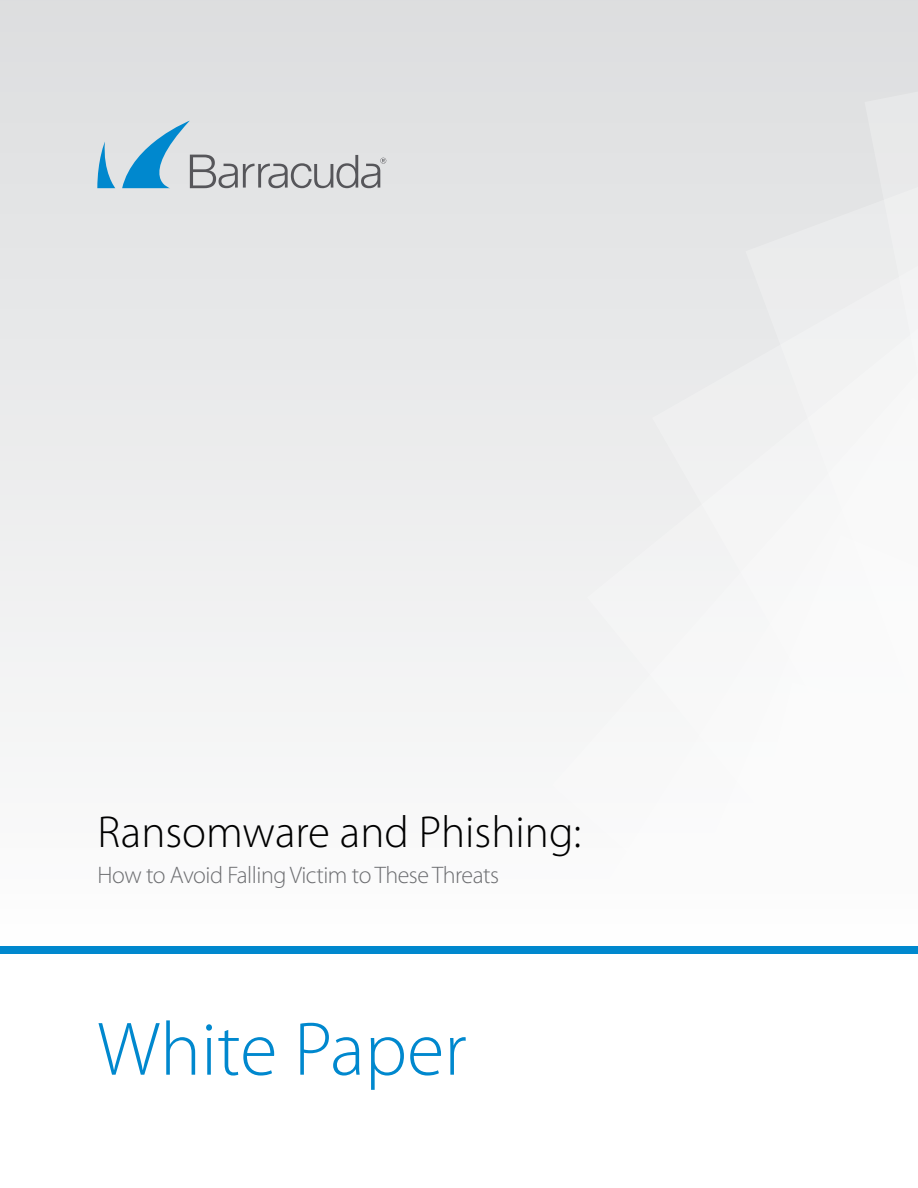
<style>
.page{position:relative;width:918px;height:1188px;background:#fff}
.page>*{position:absolute;margin:0;border:0;box-sizing:border-box;transform-origin:0 0}
.t1{font:300 76.5px "Myriad Pro";color:#0088ce}
.t2{font:300 45px "Myriad Pro";color:#000}
.t3{font:300 24px "Myriad Pro";letter-spacing:-.02em;color:#6d6e71}
</style>
<div class="page">
<div style="left:0;top:0;width:918px;height:950px;background:linear-gradient(to bottom,#dddedf,#fbfcfc)"></div>
<svg style="left:552px;top:273px;width:35px;height:674px;fill:#f1f1f2"></svg>
<svg style="left:587px;top:166px;width:65px;height:781px;fill:#eff0f0"></svg>
<svg style="left:652px;top:78px;width:93px;height:869px;fill:#f2f2f2"></svg>
<svg style="left:745px;top:12px;width:120px;height:935px;fill:#f5f5f5"></svg>
<svg style="left:865px;top:0;width:53px;height:947px"></svg>
<div style="left:0;top:947px;width:918px;height:7px;background:#0088ce"></div>
<svg style="left:97px;top:121px;width:289px;height:67px;background:#bfcdd5"></svg>
<h2 class="t2" style="left:98px;top:805px;width:485px">Ransomware and Phishing:</h2>
<p class="t3" style="left:98px;top:861px;width:403px">How to Avoid Falling Victim to These Threats</p>
<h1 class="t1" style="left:97px;top:1003px;width:371px">White Paper</h1>
</div>
